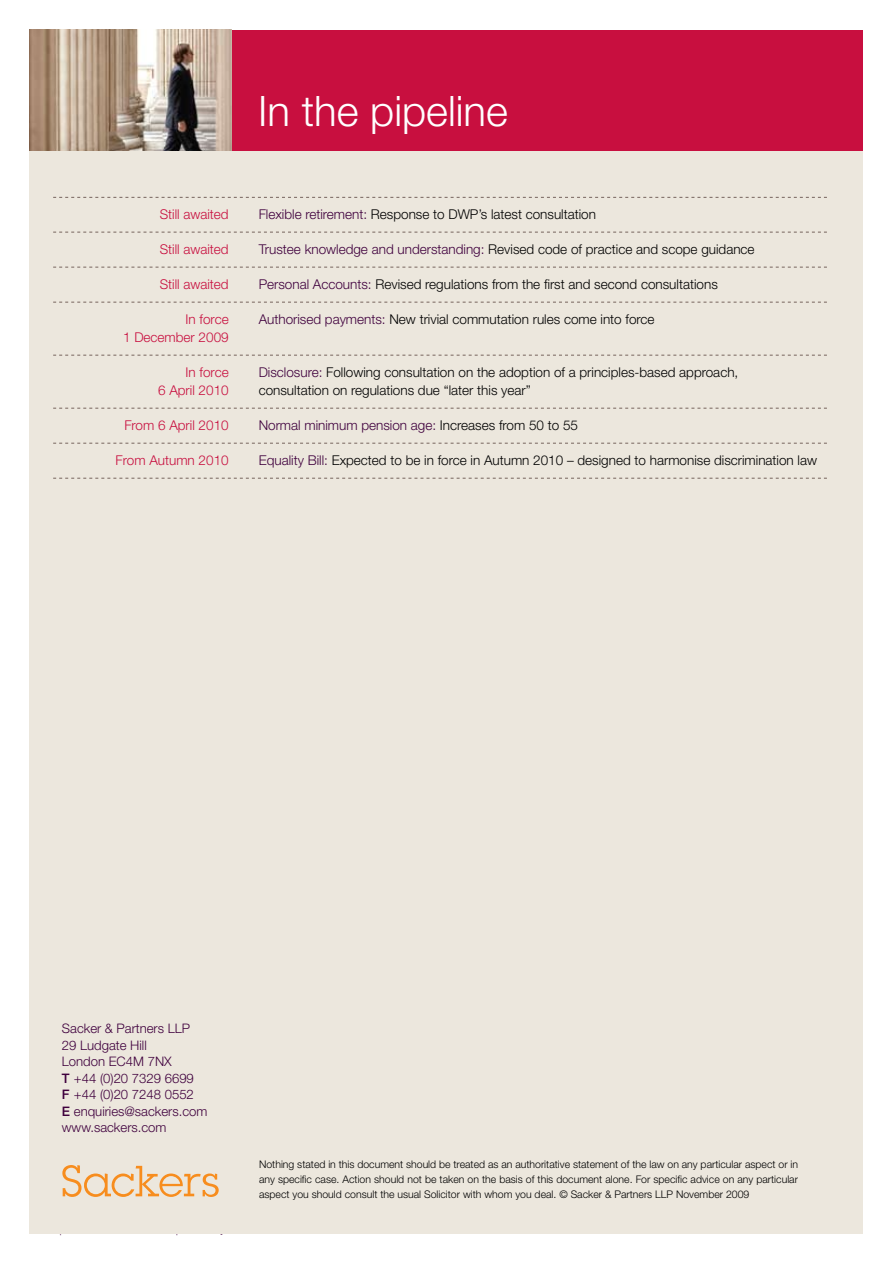
<style>
.page{position:relative;width:893px;height:1263px;background:#fff}
.page>*{position:absolute;margin:0;border:0;box-sizing:border-box;transform-origin:0 0}
.t1{font:300 42px "Helvetica Neue";color:#fff}
.t2{font:300 13.5px "Helvetica Neue";color:#000}
.t3{font:300 13.5px "Helvetica Neue";color:#c80f3f}
.t4{font:300 13.5px "Helvetica Neue";color:#3f003d}
.t5{font:300 13.2px/16.5px "Helvetica Neue";color:#3f003d}
.t6{font:300 10.5px/15px "Helvetica Neue";color:#000;text-align:justify}
.s1{color:#3f003d}
.s2{color:#000}
.s3{font-weight:500}
</style>
<div class="page">
<div style="left:30px;top:30px;width:833px;height:1203px;background:#ece7dd"></div>
<svg style="left:53px;top:197px;width:774px;height:1px"></svg>
<svg style="left:53px;top:232px;width:774px;height:1px"></svg>
<svg style="left:53px;top:267px;width:774px;height:1px"></svg>
<svg style="left:53px;top:302px;width:774px;height:1px"></svg>
<svg style="left:53px;top:355px;width:774px;height:1px"></svg>
<svg style="left:53px;top:408px;width:774px;height:1px"></svg>
<svg style="left:53px;top:443px;width:774px;height:1px"></svg>
<svg style="left:53px;top:478px;width:774px;height:1px"></svg>
<svg style="left:62px;top:1165px;width:157px;height:32px"></svg>
<div style="left:30px;top:30px;width:833px;height:120px;background:#c80f3f"></div>
<img style="left:30px;top:30px;width:201px;height:120px">
<h1 class="t1" style="left:258px;top:85px;width:251px">In the pipeline</h1>
<p class="t3" style="left:160px;top:206px;width:71px">Still awaited</p>
<p class="t2" style="left:259px;top:206px;width:339px"><span class="s1">Flexible retirement:</span> Response to DWP’s latest consultation</p>
<p class="t3" style="left:160px;top:241px;width:71px">Still awaited</p>
<p class="t2" style="left:259px;top:241px;width:497px"><span class="s1">Trustee knowledge and understanding:</span> Revised code of practice and scope guidance</p>
<p class="t3" style="left:160px;top:276px;width:71px">Still awaited</p>
<p class="t2" style="left:259px;top:276px;width:461px"><span class="s1">Personal Accounts:</span> Revised regulations from the first and second consultations</p>
<p class="t3" style="left:186px;top:311px;width:45px">In force</p>
<p class="t2" style="left:259px;top:311px;width:397px"><span class="s1">Authorised payments:</span> New trivial commutation rules come into force</p>
<p class="t3" style="left:123px;top:329px;width:107px">1 December 2009</p>
<p class="t3" style="left:186px;top:364px;width:45px">In force</p>
<p class="t2" style="left:259px;top:364px;width:481px"><span class="s1">Disclosure:</span> Following consultation on the adoption of a principles-based approach,</p>
<p class="t3" style="left:158px;top:382px;width:72px">6 April 2010</p>
<p class="t2" style="left:259px;top:382px;width:274px">consultation on regulations due “later this year”</p>
<p class="t3" style="left:124px;top:417px;width:106px">From 6 April 2010</p>
<p class="t4" style="left:259px;top:417px;width:321px">Normal minimum pension age: <span class="s2">Increases from 50 to 55</span></p>
<p class="t3" style="left:116px;top:452px;width:115px">From Autumn 2010</p>
<p class="t2" style="left:259px;top:452px;width:560px"><span class="s1">Equality Bill:</span> Expected to be in force in Autumn 2010 – designed to harmonise discrimination law</p>
<p class="t5" style="left:62px;top:1020px;width:147px">Sacker &amp; Partners LLP<br>29 Ludgate Hill<br>London EC4M 7NX<br><span class="s3">T</span> +44 (0)20 7329 6699<br><span class="s3">F</span> +44 (0)20 7248 0552<br><span class="s3">E</span> enquiries@sackers.com www.sackers.com</p>
<p class="t6" style="left:259px;top:1156px;width:541px">Nothing stated in this document should be treated as an authoritative statement of the law on any particular aspect or in any specific case. Action should not be taken on the basis of this document alone. For specific advice on any particular aspect you should consult the usual Solicitor with whom you deal. © Sacker &amp; Partners LLP November 2009</p>
</div>
